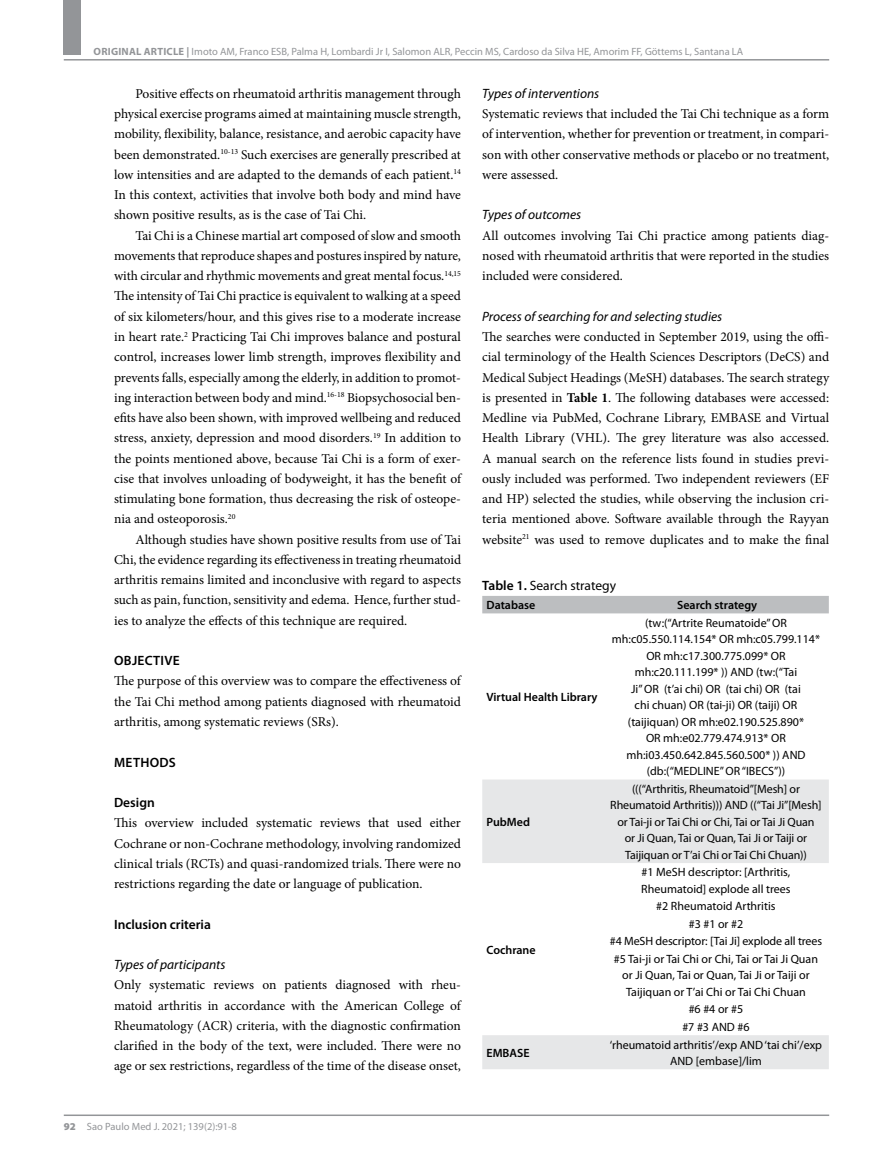
<style>
.page{position:relative;width:893px;height:1170px;background:#fff}
.page>*{position:absolute;margin:0;border:0;box-sizing:border-box;transform-origin:0 0}
.t1{font:13.5px/20.2px "Minion Pro";letter-spacing:-.005em;color:#000;text-align:justify}
.t2{font:italic 13.5px "Myriad Pro";color:#000}
.t3{font:600 13.5px "Myriad Pro";color:#000}
.t4{font:13.5px "Myriad Pro";color:#000}
.t5{font:600 13.5px "Myriad Pro";letter-spacing:.02em;color:#000}
.t6{font:12px/16.5px "Myriad Pro";color:#000;text-align:center}
.t7{font:600 12px "Myriad Pro";color:#000}
.t8{font:10.5px "Myriad Pro";color:#939598}
.s1{font-weight:700}
.s2{font-weight:900}
.s3{font-weight:600}
</style>
<div class="page">
<div style="left:64px;top:0;width:17px;height:55px;background:#939598"></div>
<hr style="left:64px;top:59px;width:765px;height:2px;background:#939598">
<hr style="left:64px;top:1114px;width:765px;height:1px;background:#939598">
<div style="left:482px;top:596px;width:347px;height:17px;background:#bcbec0"></div>
<svg style="left:482px;top:779px;width:347px;height:290px"></svg>
<p class="t8" style="left:94px;top:45px;width:651px"><span class="s1">ORIGINAL ARTICLE |</span> Imoto AM, Franco ESB, Palma H, Lombardi Jr I, Salomon ALR, Peccin MS, Cardoso da Silva HE, Amorim FF, Göttems L, Santana LA</p>
<p class="t1" style="left:114px;top:83px;width:348px;text-indent:21px">Positive effects on rheumatoid arthritis management through physical exercise programs aimed at maintaining muscle strength, mobility, flexibility, balance, resistance, and aerobic capacity have been demonstrated.<sup>10-13</sup> Such exercises are generally prescribed at low intensities and are adapted to the demands of each patient.<sup>14<br></sup>In this context, activities that involve both body and mind have shown positive results, as is the case of Tai Chi.</p>
<p class="t1" style="left:114px;top:225px;width:349px;text-indent:21px">Tai Chi is a Chinese martial art composed of slow and smooth movements that reproduce shapes and postures inspired by nature, with circular and rhythmic movements and great mental focus.<sup>14,15<br></sup>The intensity of Tai Chi practice is equivalent to walking at a speed of six kilometers/hour, and this gives rise to a moderate increase in heart rate.<sup>2</sup> Practicing Tai Chi improves balance and postural control, increases lower limb strength, improves flexibility and prevents falls, especially among the elderly, in addition to promot&shy;ing interaction between body and mind.<sup>16-18</sup> Biopsychosocial ben&shy;efits have also been shown, with improved wellbeing and reduced stress, anxiety, depression and mood disorders.<sup>19</sup> In addition to the points mentioned above, because Tai Chi is a form of exer&shy;cise that involves unloading of bodyweight, it has the benefit of stimulating bone formation, thus decreasing the risk of osteope&shy;nia and osteoporosis.<sup>20</sup></p>
<p class="t1" style="left:114px;top:529px;width:348px;text-indent:21px">Although studies have shown positive results from use of Tai Chi, the evidence regarding its effectiveness in treating rheumatoid arthritis remains limited and inconclusive with regard to aspects such as pain, function, sensitivity and edema. Hence, further stud&shy;ies to analyze the effects of this technique are required.</p>
<p class="t5" style="left:114px;top:652px;width:67px">OBJECTIVE</p>
<p class="t1" style="left:114px;top:671px;width:348px">The purpose of this overview was to compare the effectiveness of the Tai Chi method among patients diagnosed with rheumatoid arthritis, among systematic reviews (SRs).</p>
<p class="t5" style="left:114px;top:753px;width:63px">METHODS</p>
<p class="t3" style="left:114px;top:793px;width:42px">Design</p>
<p class="t1" style="left:114px;top:812px;width:348px">This overview included systematic reviews that used either Cochrane or non-Cochrane methodology, involving randomized clinical trials (RCTs) and quasi-randomized trials. There were no restrictions regarding the date or language of publication.</p>
<p class="t3" style="left:114px;top:915px;width:98px">Inclusion criteria</p>
<p class="t2" style="left:114px;top:956px;width:113px">Types of participants</p>
<p class="t1" style="left:114px;top:974px;width:348px">Only systematic reviews on patients diagnosed with rheu&shy;matoid arthritis in accordance with the American College of Rheumatology (ACR) criteria, with the diagnostic confirmation clarified in the body of the text, were included. There were no age or sex restrictions, regardless of the time of the disease onset,</p>
<p class="t8" style="left:64px;top:1119px;width:175px"><span class="s2">92</span> Sao Paulo Med J. 2021; 139(2):91-8</p>
<p class="t2" style="left:482px;top:85px;width:119px">Types of interventions</p>
<p class="t1" style="left:482px;top:104px;width:348px">Systematic reviews that included the Tai Chi technique as a form of intervention, whether for prevention or treatment, in compari&shy;son with other conservative methods or placebo or no treatment, were assessed.</p>
<p class="t2" style="left:482px;top:206px;width:100px">Types of outcomes</p>
<p class="t1" style="left:482px;top:225px;width:348px">All outcomes involving Tai Chi practice among patients diag&shy;nosed with rheumatoid arthritis that were reported in the studies included were considered.</p>
<p class="t2" style="left:482px;top:308px;width:242px">Process of searching for and selecting studies</p>
<p class="t1" style="left:482px;top:326px;width:348px">The searches were conducted in September 2019, using the offi&shy;cial terminology of the Health Sciences Descriptors (DeCS) and Medical Subject Headings (MeSH) databases. The search strategy is presented in <span class="s1">Table 1</span>. The following databases were accessed:<br>Medline via PubMed, Cochrane Library, EMBASE and Virtual Health Library (VHL). The grey literature was also accessed.<br>A manual search on the reference lists found in studies previ&shy;ously included was performed. Two independent reviewers (EF and HP) selected the studies, while observing the inclusion cri&shy;teria mentioned above. Software available through the Rayyan website<sup>21</sup> was used to remove duplicates and to make the final</p>
<p class="t4" style="left:482px;top:576px;width:135px"><span class="s3">Table 1.</span> Search strategy</p>
<p class="t7" style="left:486px;top:597px;width:50px">Database</p>
<p class="t7" style="left:677px;top:597px;width:82px">Search strategy</p>
<p class="t7" style="left:486px;top:689px;width:113px">Virtual Health Library</p>
<p class="t7" style="left:486px;top:814px;width:45px">PubMed</p>
<p class="t7" style="left:486px;top:941px;width:51px">Cochrane</p>
<p class="t6" style="left:612px;top:614px;width:210px">(tw:(“Artrite Reumatoide” OR mh:c05.550.114.154* OR mh:c05.799.114* OR mh:c17.300.775.099* OR mh:c20.111.199* )) AND (tw:(“Tai<br>Ji” OR (t’ai chi) OR (tai chi) OR (tai<br>chi chuan) OR (tai-ji) OR (taiji) OR (taijiquan) OR mh:e02.190.525.890*<br>OR mh:e02.779.474.913* OR mh:i03.450.642.845.560.500* )) AND (db:(“MEDLINE” OR “IBECS”))</p>
<p class="t6" style="left:610px;top:780px;width:213px">(((“Arthritis, Rheumatoid”[Mesh] or Rheumatoid Arthritis))) AND ((“Tai Ji”[Mesh] or Tai-ji or Tai Chi or Chi, Tai or Tai Ji Quan<br>or Ji Quan, Tai or Quan, Tai Ji or Taiji or Taijiquan or T’ai Chi or Tai Chi Chuan))</p>
<p class="t6" style="left:610px;top:863px;width:214px;line-height:17.1px">#1 MeSH descriptor: [Arthritis,<br>Rheumatoid] explode all trees<br>#2 Rheumatoid Arthritis<br>#3 #1 or #2<br>#4 MeSH descriptor: [Tai Ji] explode all trees #5 Tai-ji or Tai Chi or Chi, Tai or Tai Ji Quan or Ji Quan, Tai or Quan, Tai Ji or Taiji or<br>Taijiquan or T’ai Chi or Tai Chi Chuan<br>#6 #4 or #5<br>#7 #3 AND #6</p>
<p class="t7" style="left:486px;top:1044px;width:45px">EMBASE</p>
<p class="t6" style="left:610px;top:1035px;width:214px">‘rheumatoid arthritis’/exp AND ‘tai chi’/exp<br>AND [embase]/lim</p>
</div>
